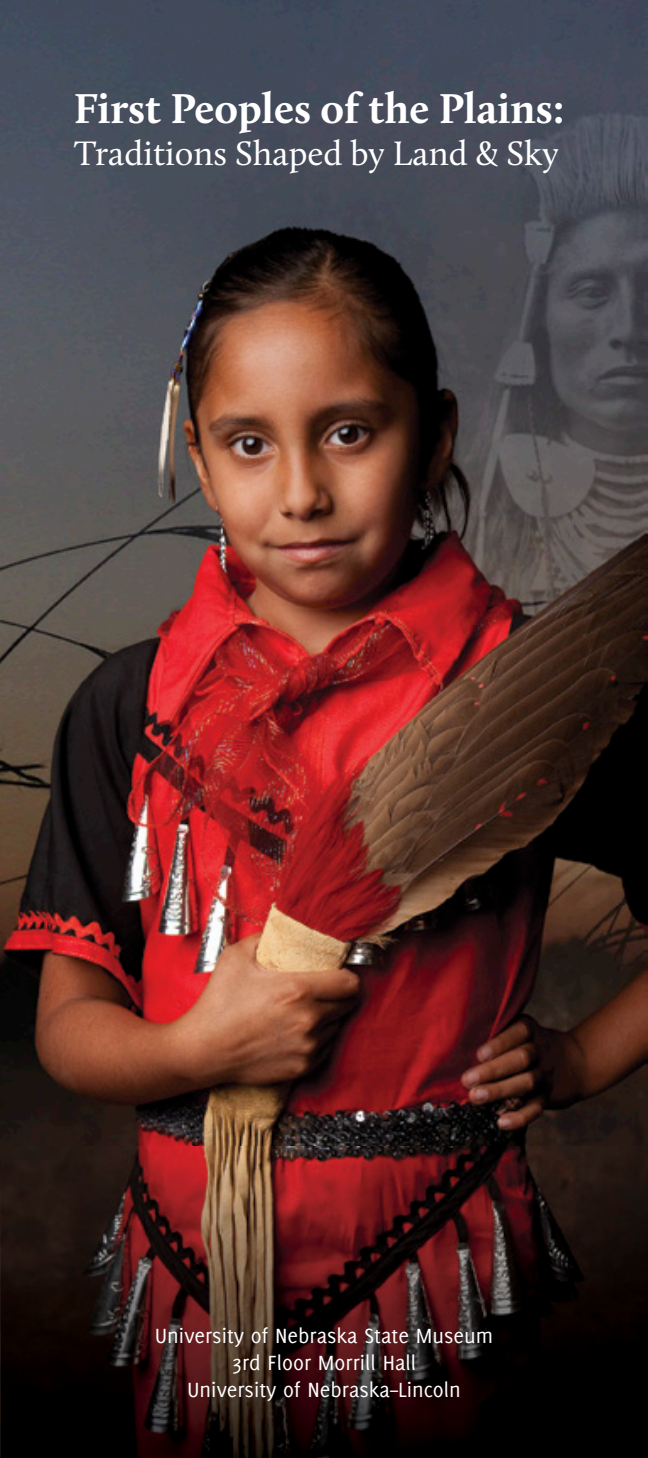
<style>
.page{position:relative;width:648px;height:1458px;background:#fff}
.page>*{position:absolute;margin:0;border:0;box-sizing:border-box;transform-origin:0 0}
.t1{font:700 43.2px "Calluna";color:#fff}
.t2{font:35.1px "Calluna";color:#fff}
.t3{font:22.5px/27px "Delicious";color:#fff;text-align:center}
</style>
<div class="page">
<img style="left:0;top:0;width:648px;height:1458px">
<img style="left:1px;top:1147px;width:647px;height:311px">
<h1 class="t1" style="left:74px;top:82px;width:493px">First Peoples of the Plains:</h1>
<h2 class="t2" style="left:74px;top:132px;width:486px">Traditions Shaped by Land &amp; Sky</h2>
<p class="t3" style="left:155px;top:1322px;width:340px">University of Nebraska State Museum<br>3rd Floor Morrill Hall<br>University of Nebraska–Lincoln</p>
</div>
